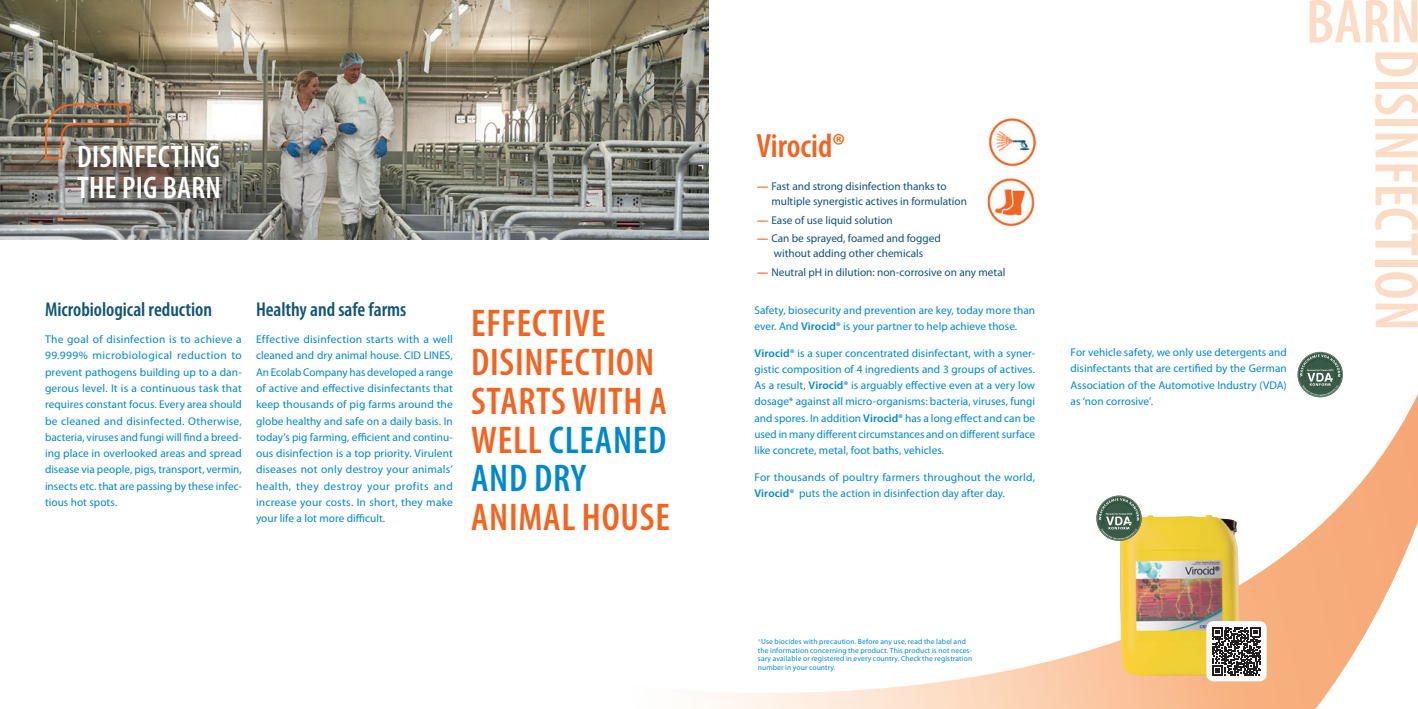
<style>
.page{position:relative;width:1418px;height:709px;background:#fff}
.page>*{position:absolute;margin:0;border:0;box-sizing:border-box;transform-origin:0 0}
.t1{font:600 condensed 62.5px "Myriad Pro";color:#fcdcc5}
.t2{font:600 condensed 38.75px/38.8px "Myriad Pro";letter-spacing:.02em;color:#f36421}
.t3{font:600 condensed 33.75px "Myriad Pro";color:#f36421}
.t4{font:600 condensed 31.25px/31.2px "Myriad Pro";letter-spacing:.005em;color:#fff}
.t5{font:600 condensed 20px "Myriad Pro";color:#105477}
.t6{font:11.25px/16.2px "Myriad Pro";letter-spacing:.005em;color:#0088ce;text-align:justify}
.t7{font:11.25px/15px "Myriad Pro";color:#105477}
.t8{font:7.5px/8.8px "Myriad Pro";letter-spacing:.015em;color:#0088ce}
.s1{color:#0088ce}
.s2{font-weight:700;color:#f36421}
.s3{font-weight:600}
.s4{color:#77b5e3}
</style>
<div class="page">
<img style="left:0;top:0;width:709px;height:240px">
<svg style="left:708px;top:368px;width:709px;height:341px"></svg>
<div style="left:80px;top:147px;width:155px;height:66px;background:#231f20;opacity:.79"></div>
<div style="left:47px;top:105px;width:98px;height:70px;background:#231f20;opacity:.75"></div>
<svg style="left:44px;top:102px;width:86px;height:58px;background:#827160"></svg>
<img style="left:1119px;top:514px;width:120px;height:161px">
<svg style="left:1096px;top:496px;width:45px;height:44px"></svg>
<div style="left:1206px;top:621px;width:60px;height:60px;background:#fff;border-radius:7px"></div>
<svg style="left:1212px;top:627px;width:48px;height:48px"></svg>
<img style="left:989px;top:118px;width:47px;height:45px">
<img style="left:987px;top:163px;width:48px;height:64px">
<svg style="left:1298px;top:352px;width:44px;height:44px"></svg>
<h3 class="t4" style="left:77px;top:141px;width:145px">DISINFECTING<br>THE PIG BARN</h3>
<h3 class="t5" style="left:45px;top:299px;width:169px">Microbiological reduction</h3>
<p class="t6" style="left:45px;top:331px;width:198px">The goal of disinfection is to achieve a 99.999% microbiological reduction to prevent pathogens building up to a dan&shy;gerous level. It is a continuous task that requires constant focus. Every area should be cleaned and disinfected. Otherwise, bacteria, viruses and fungi will find a breed&shy;ing place in overlooked areas and spread disease via people, pigs, transport, vermin, insects etc. that are passing by these infec&shy;tious hot spots.</p>
<h3 class="t5" style="left:256px;top:299px;width:152px">Healthy and safe farms</h3>
<p class="t6" style="left:256px;top:331px;width:198px">Effective disinfection starts with a well cleaned and dry animal house. CID LINES, An Ecolab Company has developed a range of active and effective disinfectants that keep thousands of pig farms around the globe healthy and safe on a daily basis. In today’s pig farming, efficient and continu&shy;ous disinfection is a top priority. Virulent diseases not only destroy your animals’ health, they destroy your profits and increase your costs. In short, they make your life a lot more difficult.</p>
<h2 class="t2" style="left:471px;top:305px;width:197px">EFFECTIVE<br>DISINFECTION<br>STARTS WITH A<br>WELL <span class="s1">CLEANED<br>AND DRY</span></h2>
<h2 class="t2" style="left:471px;top:498px;width:200px">ANIMAL HOUSE</h2>
<h3 class="t3" style="left:756px;top:128px;width:90px">Virocid®</h3>
<p class="t7" style="left:771px;top:179px;width:197px;text-indent:-14px"><span class="s2">—</span> Fast and strong disinfection thanks to multiple synergistic actives in formulation</p>
<p class="t7" style="left:757px;top:212px;width:137px"><span class="s2">—</span> Ease of use liquid solution</p>
<p class="t7" style="left:757px;top:231px;width:185px;text-align:center"><span class="s2">—</span> Can be sprayed, foamed and fogged without adding other chemicals</p>
<p class="t7" style="left:757px;top:265px;width:250px"><span class="s2">—</span> Neutral pH in dilution: non-corrosive on any metal</p>
<p class="t6" style="left:754px;top:302px;width:282px">Safety, biosecurity and prevention are key, today more than ever. And <span class="s3">Virocid®</span> is your partner to help achieve those.</p>
<p class="t6" style="left:754px;top:345px;width:282px"><span class="s3">Virocid®</span> is a super concentrated disinfectant, with a syner&shy;gistic composition of 4 ingredients and 3 groups of actives.<br>As a result, <span class="s3">Virocid®</span> is arguably effective even at a very low dosage* against all micro-organisms: bacteria, viruses, fungi and spores. In addition <span class="s3">Virocid®</span> has a long effect and can be used in many different circumstances and on different surface like concrete, metal, foot baths, vehicles.</p>
<p class="t6" style="left:754px;top:469px;width:282px">For thousands of poultry farmers throughout the world,<br><span class="s3">Virocid®</span> puts the action in disinfection day after day.</p>
<p class="t6" style="left:1070px;top:344px;width:218px">For vehicle safety, we only use detergents and disinfectants that are certified by the German Association of the Automotive Industry (VDA) as ‘non corrosive’.</p>
<h1 class="t1" style="left:1305px;top:-13px;width:116px">BARN</h1>
<h1 class="t1" style="left:1430px;top:49px;width:284px;rotate:90deg">DISINFECTION</h1>
<p class="t8" style="left:758px;top:637px;width:216px"><span class="s4">*</span>Use biocides with precaution. Before any use, read the label and the information concerning the product. This product is not neces&shy;sary available or registered in every country. Check the registration number in your country.</p>
</div>
